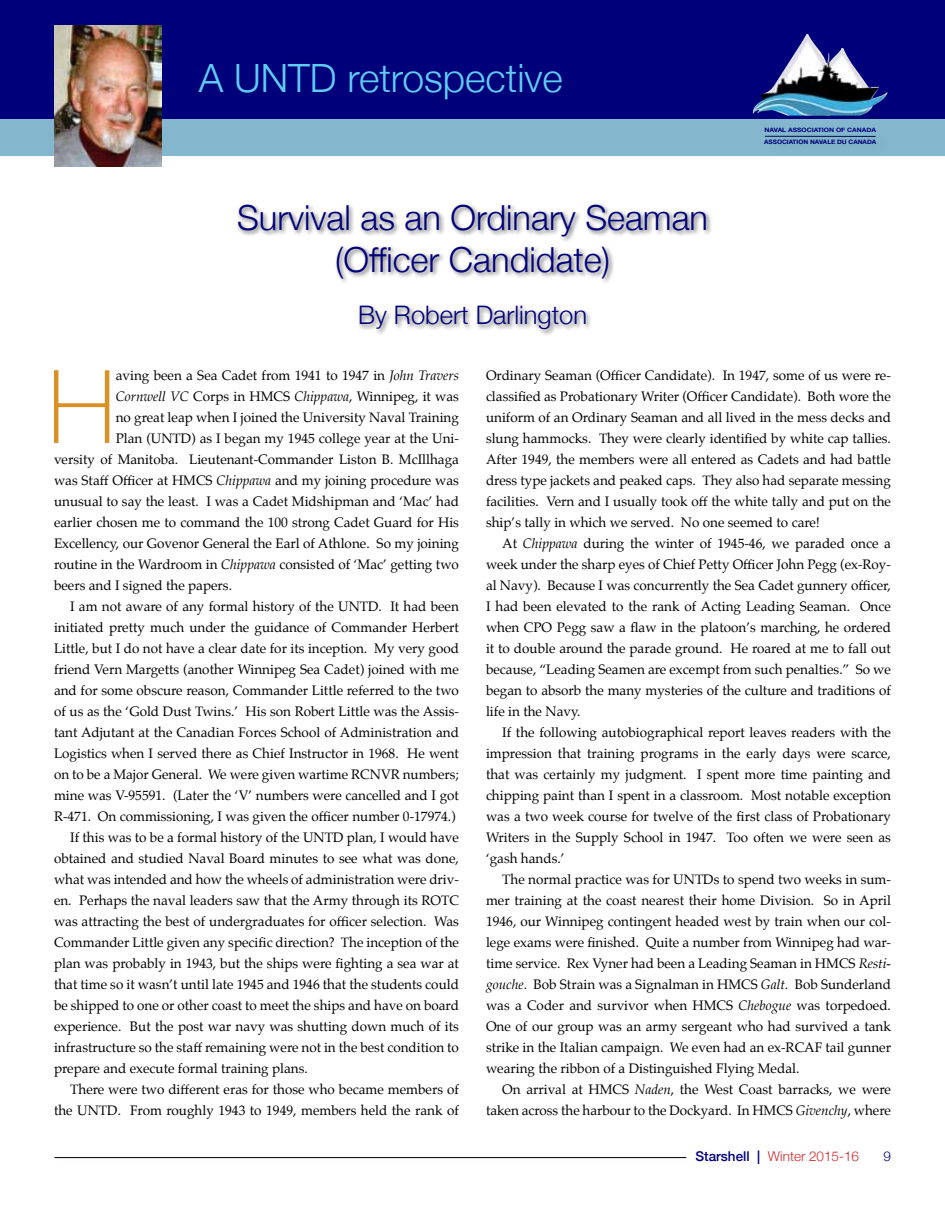
<style>
.page{position:relative;width:945px;height:1215px;background:#fff}
.page>*{position:absolute;margin:0;border:0;box-sizing:border-box;transform-origin:0 0}
.t1{font:100 101.7px "Helvetica Neue";color:#da9022}
.t2{font:300 39px "Helvetica Neue";color:#5fccf6}
.t3{font:300 34.5px/41.4px "Helvetica Neue";color:#00007a;text-align:center}
.t4{font:300 25.5px "Helvetica Neue";color:#00007a}
.t5{font:13.5px/21px "Palatino";color:#000;text-align:justify}
.t6{font:300 13.5px "Helvetica Neue";color:#d2232a}
.t7{font:300 13.5px "Helvetica Neue";color:#00007a}
.t8{font:700 6.15px "Helvetica Neue";color:#00007a;scale:1.06 1}
.t9{font:700 6px "Helvetica Neue";color:#00007a;scale:1.12 1}
.s1{font-style:italic}
.s2{font-weight:500;color:#00007a}
</style>
<div class="page">
<div style="left:0;top:0;width:945px;height:154px;background:#00007a"></div>
<div style="left:0;top:120px;width:945px;height:36px;background:#84b7ce"></div>
<div style="left:50px;top:1151px;width:641px;height:13px;background:#000;opacity:.5"></div>
<hr style="left:55px;top:1157px;width:631px;height:1px;background:#000">
<div style="left:236px;top:203px;width:477px;height:133px;background:#000;opacity:.6"></div>
<img style="left:54px;top:25px;width:108px;height:141px">
<img style="left:752px;top:34px;width:136px;height:82px">
<div style="left:762px;top:132px;width:131px;height:24px;background:#81b4ca"></div>
<hr style="left:765px;top:136px;width:111px;height:1px;background:#030f48">
<h2 class="t2" style="left:199px;top:46px;width:366px">A UNTD retrospective</h2>
<h3 class="t3" style="left:237px;top:195px;width:473px">Survival as an Ordinary Seaman (Officer Candidate)</h3>
<h3 class="t4" style="left:358px;top:295px;width:231px">By Robert Darlington</h3>
<p class="t9" style="left:764px;top:126px;width:27px">NAVAL ASSO</p>
<p class="t9" style="left:807px;top:126px;width:9px">CIATION</p>
<p class="t9" style="left:836px;top:126px;width:20px">OF CANADA</p>
<p class="t8" style="left:764px;top:137px;width:6px">ASSO</p>
<p class="t8" style="left:782px;top:137px;width:9px">CIATION</p>
<p class="t8" style="left:810px;top:137px;width:47px">NAVALE DU CANADA</p>
<h1 class="t1" style="left:48px;top:330px;width:70px">H</h1>
<p class="t5" style="left:116px;top:365px;width:345px">aving been a Sea Cadet from 1941 to 1947 in <span class="s1">John Travers</span></p>
<p class="t5" style="left:116px;top:386px;width:345px"><span class="s1">Cornwell VC</span> Corps in HMCS <span class="s1">Chippawa</span>, Winnipeg, it was</p>
<p class="t5" style="left:116px;top:407px;width:345px">no great leap when I joined the University Naval Training</p>
<p class="t5" style="left:116px;top:428px;width:345px">Plan (UNTD) as I began my 1945 college year at the Uni-</p>
<p class="t5" style="left:54px;top:449px;width:406px">versity of Manitoba. Lieutenant-Commander Liston B. McIllhaga</p>
<p class="t5" style="left:54px;top:470px;width:406px">was Staff Officer at HMCS <span class="s1">Chippawa</span> and my joining procedure was</p>
<p class="t5" style="left:54px;top:491px;width:407px">unusual to say the least. I was a Cadet Midshipman and ‘Mac’ had</p>
<p class="t5" style="left:54px;top:512px;width:407px">earlier chosen me to command the 100 strong Cadet Guard for His</p>
<p class="t5" style="left:54px;top:533px;width:406px">Excellency, our Govenor General the Earl of Athlone. So my joining</p>
<p class="t5" style="left:54px;top:554px;width:406px">routine in the Wardroom in <span class="s1">Chippawa</span> consisted of ‘Mac’ getting two</p>
<p class="t5" style="left:54px;top:575px;width:180px">beers and I signed the papers.</p>
<p class="t5" style="left:70px;top:596px;width:390px">I am not aware of any formal history of the UNTD. It had been</p>
<p class="t5" style="left:54px;top:617px;width:406px">initiated pretty much under the guidance of Commander Herbert</p>
<p class="t5" style="left:54px;top:638px;width:407px">Little, but I do not have a clear date for its inception. My very good</p>
<p class="t5" style="left:54px;top:659px;width:406px">friend Vern Margetts (another Winnipeg Sea Cadet) joined with me</p>
<p class="t5" style="left:54px;top:680px;width:406px">and for some obscure reason, Commander Little referred to the two</p>
<p class="t5" style="left:54px;top:701px;width:407px">of us as the ‘Gold Dust Twins.’ His son Robert Little was the Assis-</p>
<p class="t5" style="left:54px;top:722px;width:406px">tant Adjutant at the Canadian Forces School of Administration and</p>
<p class="t5" style="left:54px;top:743px;width:406px">Logistics when I served there as Chief Instructor in 1968. He went</p>
<p class="t5" style="left:54px;top:764px;width:406px">on to be a Major General. We were given wartime RCNVR numbers;</p>
<p class="t5" style="left:54px;top:785px;width:406px">mine was V-95591. (Later the ‘V’ numbers were cancelled and I got</p>
<p class="t5" style="left:54px;top:806px;width:403px">R-471. On commissioning, I was given the officer number 0-17974.)</p>
<p class="t5" style="left:70px;top:827px;width:390px">If this was to be a formal history of the UNTD plan, I would have</p>
<p class="t5" style="left:54px;top:848px;width:406px">obtained and studied Naval Board minutes to see what was done,</p>
<p class="t5" style="left:54px;top:869px;width:407px">what was intended and how the wheels of administration were driv-</p>
<p class="t5" style="left:54px;top:890px;width:407px">en. Perhaps the naval leaders saw that the Army through its ROTC</p>
<p class="t5" style="left:54px;top:911px;width:407px">was attracting the best of undergraduates for officer selection. Was</p>
<p class="t5" style="left:54px;top:932px;width:406px">Commander Little given any specific direction? The inception of the</p>
<p class="t5" style="left:54px;top:953px;width:406px">plan was probably in 1943, but the ships were fighting a sea war at</p>
<p class="t5" style="left:54px;top:974px;width:407px">that time so it wasn’t until late 1945 and 1946 that the students could</p>
<p class="t5" style="left:54px;top:995px;width:407px">be shipped to one or other coast to meet the ships and have on board</p>
<p class="t5" style="left:54px;top:1016px;width:406px">experience. But the post war navy was shutting down much of its</p>
<p class="t5" style="left:54px;top:1037px;width:407px">infrastructure so the staff remaining were not in the best condition to</p>
<p class="t5" style="left:54px;top:1058px;width:255px">prepare and execute formal training plans.</p>
<p class="t5" style="left:70px;top:1079px;width:390px">There were two different eras for those who became members of</p>
<p class="t5" style="left:54px;top:1100px;width:406px">the UNTD. From roughly 1943 to 1949, members held the rank of</p>
<p class="t5" style="left:486px;top:365px;width:407px">Ordinary Seaman (Officer Candidate). In 1947, some of us were re&shy;classified as Probationary Writer (Officer Candidate). Both wore the uniform of an Ordinary Seaman and all lived in the mess decks and slung hammocks. They were clearly identified by white cap tallies.<br>After 1949, the members were all entered as Cadets and had battle dress type jackets and peaked caps. They also had separate messing facilities. Vern and I usually took off the white tally and put on the ship’s tally in which we served. No one seemed to care!</p>
<p class="t5" style="left:486px;top:533px;width:407px;text-indent:16px">At <span class="s1">Chippawa</span> during the winter of 1945-46, we paraded once a week under the sharp eyes of Chief Petty Officer John Pegg (ex-Roy&shy;al Navy). Because I was concurrently the Sea Cadet gunnery officer, I had been elevated to the rank of Acting Leading Seaman. Once when CPO Pegg saw a flaw in the platoon’s marching, he ordered it to double around the parade ground. He roared at me to fall out because, “Leading Seamen are excempt from such penalties.” So we began to absorb the many mysteries of the culture and traditions of life in the Navy.</p>
<p class="t5" style="left:486px;top:722px;width:406px;text-indent:16px">If the following autobiographical report leaves readers with the impression that training programs in the early days were scarce, that was certainly my judgment. I spent more time painting and chipping paint than I spent in a classroom. Most notable exception was a two week course for twelve of the first class of Probationary Writers in the Supply School in 1947. Too often we were seen as ‘gash hands.’</p>
<p class="t5" style="left:486px;top:869px;width:407px;text-indent:16px">The normal practice was for UNTDs to spend two weeks in sum&shy;mer training at the coast nearest their home Division. So in April 1946, our Winnipeg contingent headed west by train when our col&shy;lege exams were finished. Quite a number from Winnipeg had war&shy;time service. Rex Vyner had been a Leading Seaman in HMCS <span class="s1">Resti&shy;gouche</span>. Bob Strain was a Signalman in HMCS <span class="s1">Galt</span>. Bob Sunderland was a Coder and survivor when HMCS <span class="s1">Chebogue</span> was torpedoed.<br>One of our group was an army sergeant who had survived a tank strike in the Italian campaign. We even had an ex-RCAF tail gunner wearing the ribbon of a Distinguished Flying Medal.</p>
<p class="t5" style="left:486px;top:1079px;width:406px;text-align:right">On arrival at HMCS <span class="s1">Naden</span>, the West Coast barracks, we were taken across the harbour to the Dockyard. In HMCS <span class="s1">Givenchy</span>, where</p>
<p class="t6" style="left:695px;top:1145px;width:165px"><span class="s2">Starshell |</span> Winter 2015-16</p>
<p class="t7" style="left:883px;top:1145px;width:9px">9</p>
</div>
